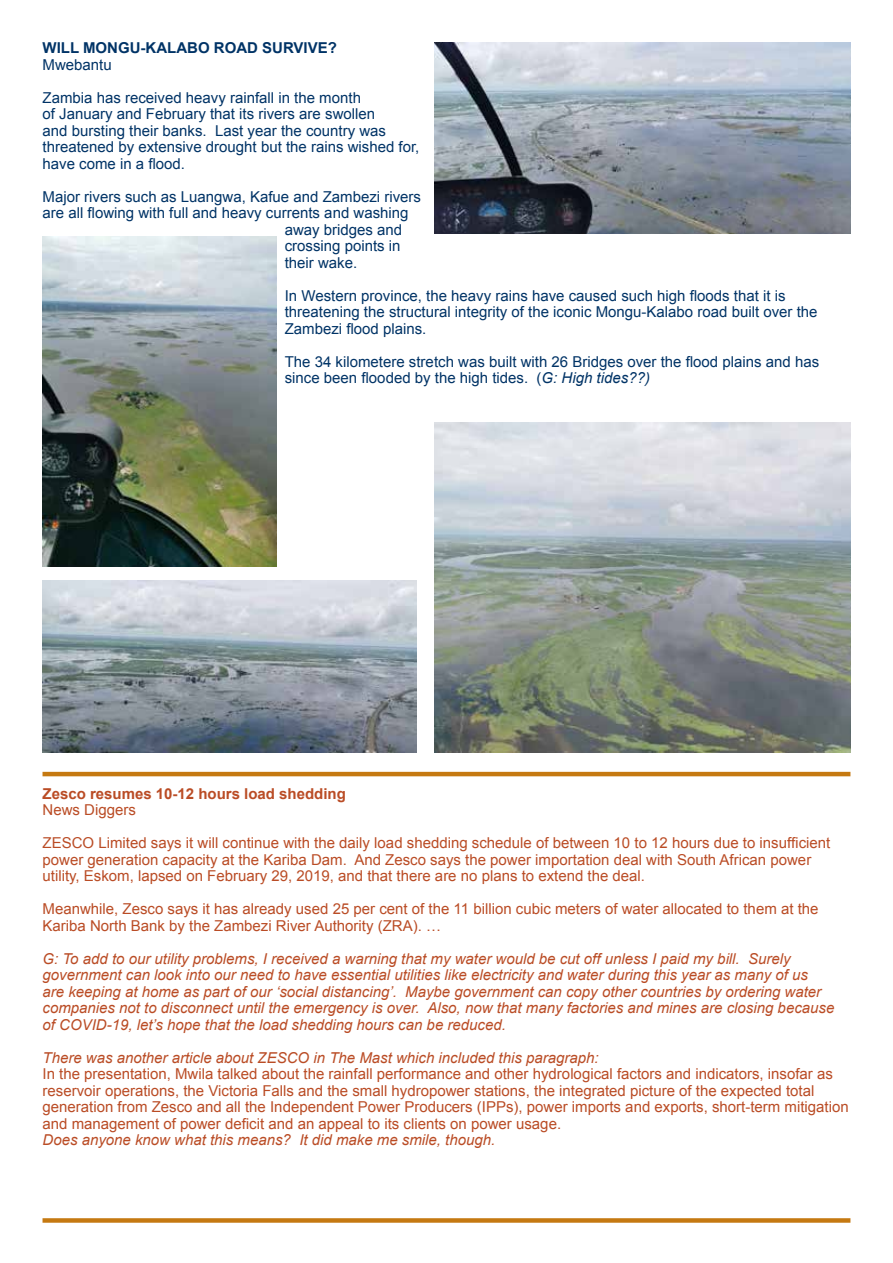
<style>
.page{position:relative;width:893px;height:1263px;background:#fff}
.page>*{position:absolute;margin:0;border:0;box-sizing:border-box;transform-origin:0 0}
.t1{font:15px/16.5px "Arial";color:#ba4c25}
.t2{font:15px/16.5px "Arial";color:#036}
.t3{font:italic 15px/16.5px "Arial";color:#ba4c25}
.t4{font:700 15px "Arial";color:#ba4c25}
.t5{font:700 15px "Arial";color:#036}
.s1{font-style:italic}
</style>
<div class="page">
<hr style="left:43px;top:772px;width:807px;height:4px;background:#c57911">
<div style="left:43px;top:1218px;width:807px;height:5px;background:#c57911"></div>
<img style="left:435px;top:43px;width:415px;height:190px">
<img style="left:43px;top:580px;width:374px;height:172px">
<img style="left:435px;top:423px;width:415px;height:329px">
<img style="left:43px;top:237px;width:233px;height:329px">
<p class="t5" style="left:43px;top:38px;width:296px">WILL MONGU-KALABO ROAD SURVIVE?</p>
<p class="t2" style="left:43px;top:57px;width:71px">Mwebantu</p>
<p class="t2" style="left:43px;top:90px;width:378px">Zambia has received heavy rainfall in the month<br>of January and February that its rivers are swollen<br>and bursting their banks. Last year the country was threatened by extensive drought but the rains wished for, have come in a flood.</p>
<p class="t2" style="left:43px;top:189px;width:380px">Major rivers such as Luangwa, Kafue and Zambezi rivers</p>
<p class="t2" style="left:43px;top:205px;width:367px">are all flowing with full and heavy currents and washing</p>
<p class="t2" style="left:285px;top:222px;width:119px">away bridges and</p>
<p class="t2" style="left:285px;top:238px;width:117px">crossing points in</p>
<p class="t2" style="left:285px;top:255px;width:74px">their wake.</p>
<p class="t2" style="left:285px;top:288px;width:534px">In Western province, the heavy rains have caused such high floods that it is threatening the structural integrity of the iconic Mongu-Kalabo road built over the<br>Zambezi flood plains.</p>
<p class="t2" style="left:285px;top:354px;width:536px">The 34 kilometere stretch was built with 26 Bridges over the flood plains and has since been flooded by the high tides. (<span class="s1">G: High tides??)</span></p>
<p class="t4" style="left:43px;top:784px;width:305px">Zesco resumes 10-12 hours load shedding</p>
<p class="t1" style="left:43px;top:802px;width:95px">News Diggers</p>
<p class="t1" style="left:43px;top:835px;width:789px">ZESCO Limited says it will continue with the daily load shedding schedule of between 10 to 12 hours due to insufficient power generation capacity at the Kariba Dam. And Zesco says the power importation deal with South African power utility, Eskom, lapsed on February 29, 2019, and that there are no plans to extend the deal.</p>
<p class="t1" style="left:43px;top:901px;width:777px">Meanwhile, Zesco says it has already used 25 per cent of the 11 billion cubic meters of water allocated to them at the<br>Kariba North Bank by the Zambezi River Authority (ZRA). …</p>
<p class="t3" style="left:43px;top:951px;width:793px">G: To add to our utility problems, I received a warning that my water would be cut off unless I paid my bill. Surely government can look into our need to have essential utilities like electricity and water during this year as many of us<br>are keeping at home as part of our ‘social distancing’. Maybe government can copy other countries by ordering water companies not to disconnect until the emergency is over. Also, now that many factories and mines are closing because of COVID-19, let’s hope that the load shedding hours can be reduced.</p>
<p class="t3" style="left:43px;top:1050px;width:558px">There was another article about ZESCO in The Mast which included this paragraph:</p>
<p class="t1" style="left:43px;top:1066px;width:808px">In the presentation, Mwila talked about the rainfall performance and other hydrological factors and indicators, insofar as reservoir operations, the Victoria Falls and the small hydropower stations, the integrated picture of the expected total generation from Zesco and all the Independent Power Producers (IPPs), power imports and exports, short-term mitigation and management of power deficit and an appeal to its clients on power usage.</p>
<p class="t3" style="left:43px;top:1132px;width:454px">Does anyone know what this means? It did make me smile, though.</p>
</div>
